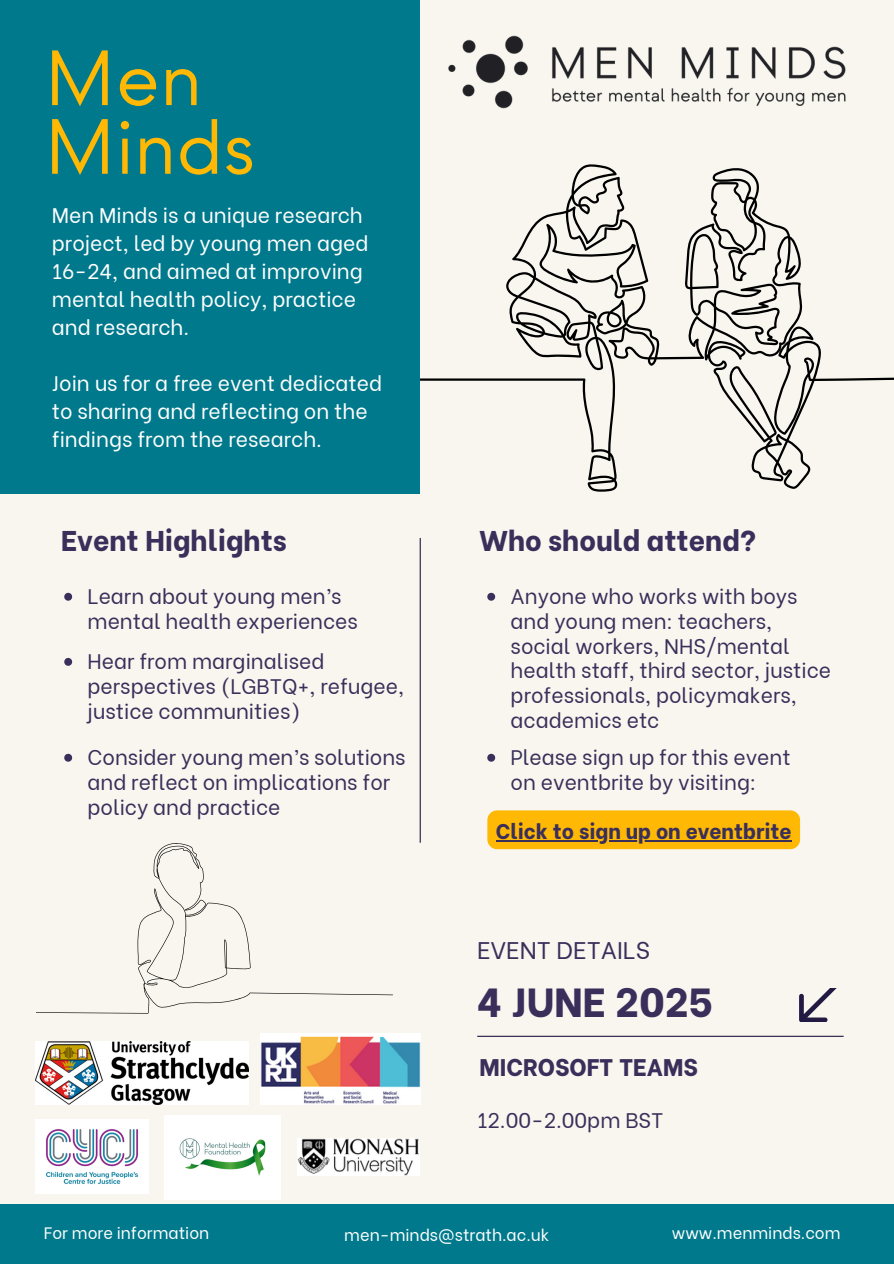
<style>
.page{position:relative;width:894px;height:1264px;background:#fff}
.page>*{position:absolute;margin:0;border:0;box-sizing:border-box;transform-origin:0 0}
.t1{font:78px/68.7px "Strawford";color:#ffb803}
.t2{font:800 40.5px "Be Vietnam";color:#392f5a}
.t3{font:800 28.5px "Be Vietnam";color:#392f5a}
.t4{font:800 24px "Be Vietnam";color:#392f5a}
.t5{font:24px "Be Vietnam";color:#392f5a}
.t6{font:21px/24.8px "Be Vietnam";color:#392f5a}
.t7{font:21px/27.9px "Be Vietnam";color:#fefefe}
.t8{font:800 21px "Be Vietnam";color:#392f5a}
.t9{font:16.5px "Be Vietnam";color:#fefefe}
</style>
<div class="page">
<div style="left:0;top:0;width:893px;height:1263px;background:#f8f6ef"></div>
<svg style="left:420px;top:164px;width:473px;height:327px"></svg>
<div style="left:0;top:0;width:420px;height:493px;background:#00798c"></div>
<div style="left:0;top:1204px;width:893px;height:59px;background:#00798c"></div>
<hr style="left:419px;top:538px;width:1px;height:304px;background:#221a42">
<hr style="left:477px;top:1035px;width:366px;height:1px;background:#221a42">
<svg style="left:799px;top:988px;width:37px;height:33px"></svg>
<img style="left:448px;top:35px;width:398px;height:74px">
<svg style="left:36px;top:843px;width:357px;height:170px"></svg>
<img style="left:260px;top:1033px;width:160px;height:71px">
<img style="left:297px;top:1138px;width:123px;height:37px">
<img style="left:165px;top:1115px;width:116px;height:83px">
<img style="left:36px;top:1041px;width:213px;height:63px">
<img style="left:36px;top:1119px;width:112px;height:74px">
<svg style="left:487px;top:593px;width:8px;height:7px"></svg>
<svg style="left:487px;top:753px;width:8px;height:8px"></svg>
<svg style="left:64px;top:593px;width:8px;height:7px"></svg>
<svg style="left:64px;top:658px;width:8px;height:7px"></svg>
<svg style="left:64px;top:753px;width:8px;height:8px"></svg>
<div style="left:487px;top:810px;width:312px;height:39px;background:#ffb803;border-radius:10px"></div>
<hr style="left:495px;top:840px;width:296px;height:1px;background:#392f5a">
<h1 class="t1" style="left:44px;top:47px;width:213px">Men<br>Minds</h1>
<p class="t7" style="left:52px;top:199px;width:318px">Men Minds is a unique research project, led by young men aged<br>16-24, and aimed at improving mental health policy, practice and research.</p>
<p class="t7" style="left:52px;top:367px;width:332px">Join us for a free event dedicated to sharing and reflecting on the findings from the research.</p>
<p class="t3" style="left:61px;top:517px;width:227px">Event Highlights</p>
<p class="t3" style="left:479px;top:517px;width:278px">Who should attend?</p>
<p class="t6" style="left:88px;top:582px;width:272px">Learn about young men’s mental health experiences</p>
<h5 class="t6" style="left:88px;top:647px;width:318px">Hear from marginalised perspectives (LGBTQ+, refugee, justice communities)</h5>
<h2 class="t6" style="left:88px;top:743px;width:319px">Consider young men’s solutions and reflect on implications for policy and practice</h2>
<p class="t6" style="left:510px;top:582px;width:322px">Anyone who works with boys and young men: teachers, social workers, NHS/mental health staff, third sector, justice professionals, policymakers, academics etc</p>
<p class="t6" style="left:510px;top:743px;width:281px">Please sign up for this event on eventbrite by visiting:</p>
<p class="t8" style="left:495px;top:814px;width:297px">Click to sign up on eventbrite</p>
<h3 class="t5" style="left:477px;top:930px;width:174px">EVENT DETAILS</h3>
<p class="t2" style="left:477px;top:968px;width:237px">4 JUNE 2025</p>
<p class="t4" style="left:479px;top:1046px;width:220px">MICROSOFT TEAMS</p>
<h3 class="t6" style="left:477px;top:1105px;width:188px">12.00-2.00pm BST</h3>
<p class="t9" style="left:44px;top:1219px;width:167px">For more information</p>
<p class="t9" style="left:344px;top:1220px;width:206px">men-minds@strath.ac.uk</p>
<p class="t9" style="left:671px;top:1219px;width:170px">www.menminds.com</p>
</div>
